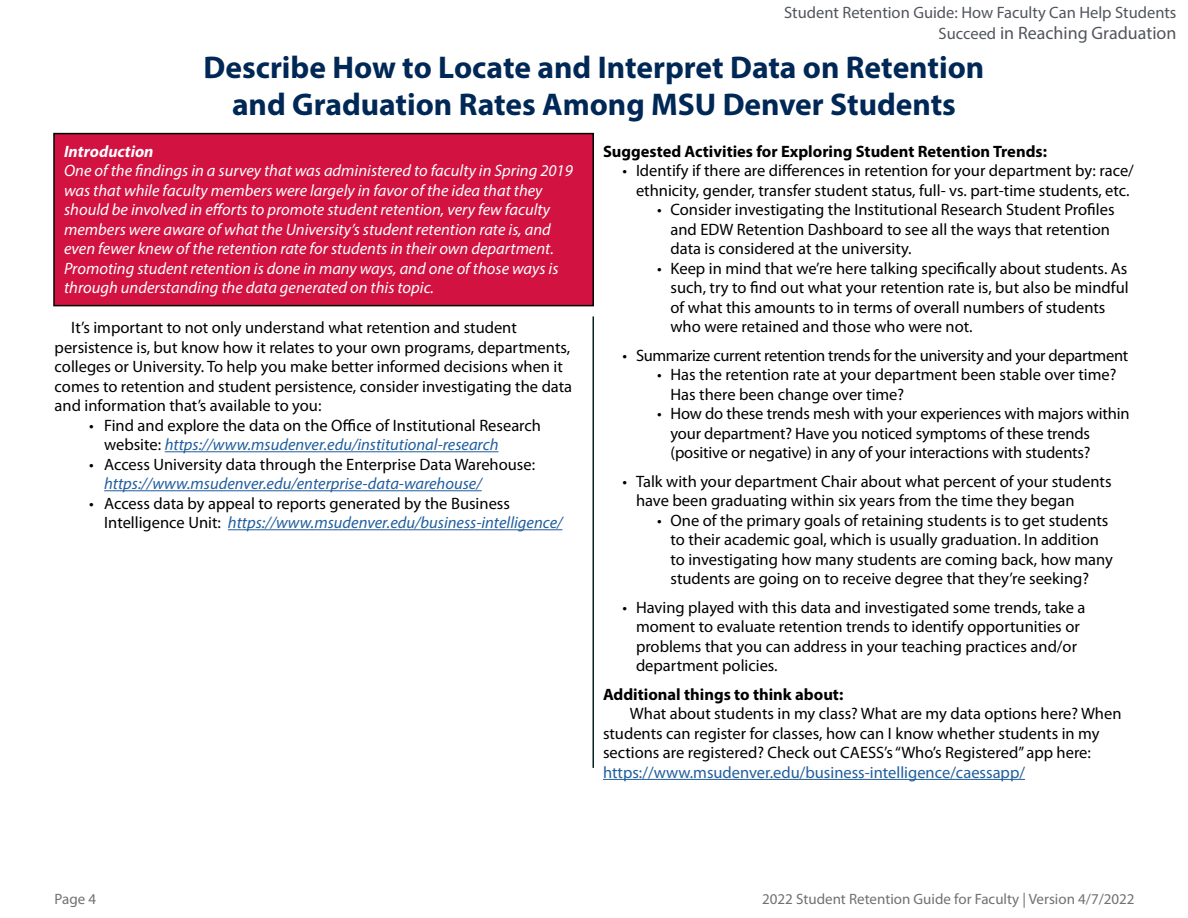
<style>
.page{position:relative;width:1188px;height:918px;background:#fff}
.page>*{position:absolute;margin:0;border:0;box-sizing:border-box;transform-origin:0 0}
.t1{font:700 31.5px/37.8px "Myriad Pro";color:#002856;text-align:center}
.t2{font:18px "Myriad Pro";color:#52555b}
.t3{font:16.5px/19.5px "Myriad Pro";color:#000}
.t4{font:italic 16.5px/19.5px "Myriad Pro";color:#fff}
.t5{font:700 16.5px "Myriad Pro";color:#000}
.t6{font:16.5px "Myriad Pro";letter-spacing:-.02em;color:#000}
.t7{font:16.5px "Myriad Pro";color:#215e9e}
.t8{font:italic 16.5px "Myriad Pro";color:#215e9e}
.t9{font:16.5px "Myriad Pro";color:#52555b}
.t10{font:italic 700 16.5px "Myriad Pro";color:#fff}
.t11{font:15px "Myriad Pro";color:#717073}
.s1{font-size:16.5px}
.s2{font-style:italic;color:#215e9e}
</style>
<div class="page">
<hr style="left:603px;top:779px;width:422px;height:1px;background:#215e9e">
<div style="left:53px;top:133px;width:541px;height:173px;background:#d21241;border:2px solid #000101"></div>
<hr style="left:592px;top:316px;width:2px;height:452px;background:#062020">
<hr style="left:165px;top:451px;width:334px;height:1px;background:#215e9e">
<hr style="left:104px;top:490px;width:378px;height:1px;background:#215e9e">
<hr style="left:228px;top:529px;width:335px;height:1px;background:#215e9e">
<p class="t9" style="left:784px;top:2px;width:394px">Student Retention Guide: How Faculty Can Help Students</p>
<p class="t2" style="left:939px;top:22px;width:239px"><span class="s1">Succeed</span> in Reaching Graduation</p>
<h1 class="t1" style="left:204px;top:47px;width:782px">Describe How to Locate and Interpret Data on Retention and Graduation Rates Among MSU Denver Students</h1>
<p class="t5" style="left:603px;top:140px;width:445px">Suggested Activities for Exploring Student Retention Trends:</p>
<p class="t3" style="left:623px;top:161px;width:513px;text-align:center">• Identify if there are differences in retention for your department by: race/ ethnicity, gender, transfer student status, full- vs. part-time students, etc.</p>
<p class="t3" style="left:671px;top:200px;width:446px;text-indent:-13px">• Consider investigating the Institutional Research Student Profiles and EDW Retention Dashboard to see all the ways that retention data is considered at the university.</p>
<p class="t3" style="left:671px;top:258px;width:460px;text-indent:-13px">• Keep in mind that we’re here talking specifically about students. As such, try to find out what your retention rate is, but also be mindful of what this amounts to in terms of overall numbers of students who were retained and those who were not.</p>
<p class="t6" style="left:623px;top:345px;width:507px">• Summarize current retention trends for the university and your department</p>
<p class="t3" style="left:671px;top:365px;width:447px;text-indent:-13px">• Has the retention rate at your department been stable over time?<br>Has there been change over time?</p>
<p class="t3" style="left:671px;top:404px;width:461px;text-indent:-13px">• How do these trends mesh with your experiences with majors within your department? Have you noticed symptoms of these trends (positive or negative) in any of your interactions with students?</p>
<p class="t3" style="left:636px;top:471px;width:477px;text-indent:-13px">• Talk with your department Chair about what percent of your students have been graduating within six years from the time they began</p>
<p class="t3" style="left:671px;top:510px;width:444px;text-indent:-13px">• One of the primary goals of retaining students is to get students to their academic goal, which is usually graduation. In addition to investigating how many students are coming back, how many students are going on to receive degree that they’re seeking?</p>
<p class="t3" style="left:636px;top:597px;width:451px;text-indent:-13px">• Having played with this data and investigated some trends, take a moment to evaluate retention trends to identify opportunities or problems that you can address in your teaching practices and/or department policies.</p>
<p class="t5" style="left:603px;top:683px;width:242px">Additional things to think about:</p>
<p class="t3" style="left:603px;top:704px;width:520px;text-indent:27px">What about students in my class? What are my data options here? When students can register for classes, how can I know whether students in my sections are registered? Check out CAESS’s “Who’s Registered” app here:</p>
<p class="t7" style="left:603px;top:762px;width:424px">https://www.msudenver.edu/business-intelligence/caessapp/</p>
<p class="t10" style="left:64px;top:140px;width:91px">Introduction</p>
<p class="t4" style="left:64px;top:161px;width:510px">One of the findings in a survey that was administered to faculty in Spring 2019 was that while faculty members were largely in favor of the idea that they should be involved in efforts to promote student retention, very few faculty members were aware of what the University’s student retention rate is, and even fewer knew of the retention rate for students in their own department.<br>Promoting student retention is done in many ways, and one of those ways is through understanding the data generated on this topic.</p>
<p class="t3" style="left:55px;top:318px;width:519px;text-indent:16px">It’s important to not only understand what retention and student persistence is, but know how it relates to your own programs, departments, colleges or University. To help you make better informed decisions when it comes to retention and student persistence, consider investigating the data and information that’s available to you:</p>
<p class="t3" style="left:104px;top:415px;width:438px;text-indent:-15px">• Find and explore the data on the Office of Institutional Research website: <span class="s2">https://www.msudenver.edu/institutional-research</span></p>
<p class="t3" style="left:89px;top:454px;width:447px">• Access University data through the Enterprise Data Warehouse:</p>
<p class="t8" style="left:104px;top:473px;width:379px">https://www.msudenver.edu/enterprise-data-warehouse/</p>
<p class="t3" style="left:104px;top:493px;width:460px;text-indent:-15px">• Access data by appeal to reports generated by the Business<br>Intelligence Unit: <span class="s2">https://www.msudenver.edu/business-intelligence/</span></p>
<p class="t11" style="left:55px;top:890px;width:43px">Page 4</p>
<p class="t11" style="left:762px;top:890px;width:374px">2022 Student Retention Guide for Faculty | Version 4/7/2022</p>
</div>
